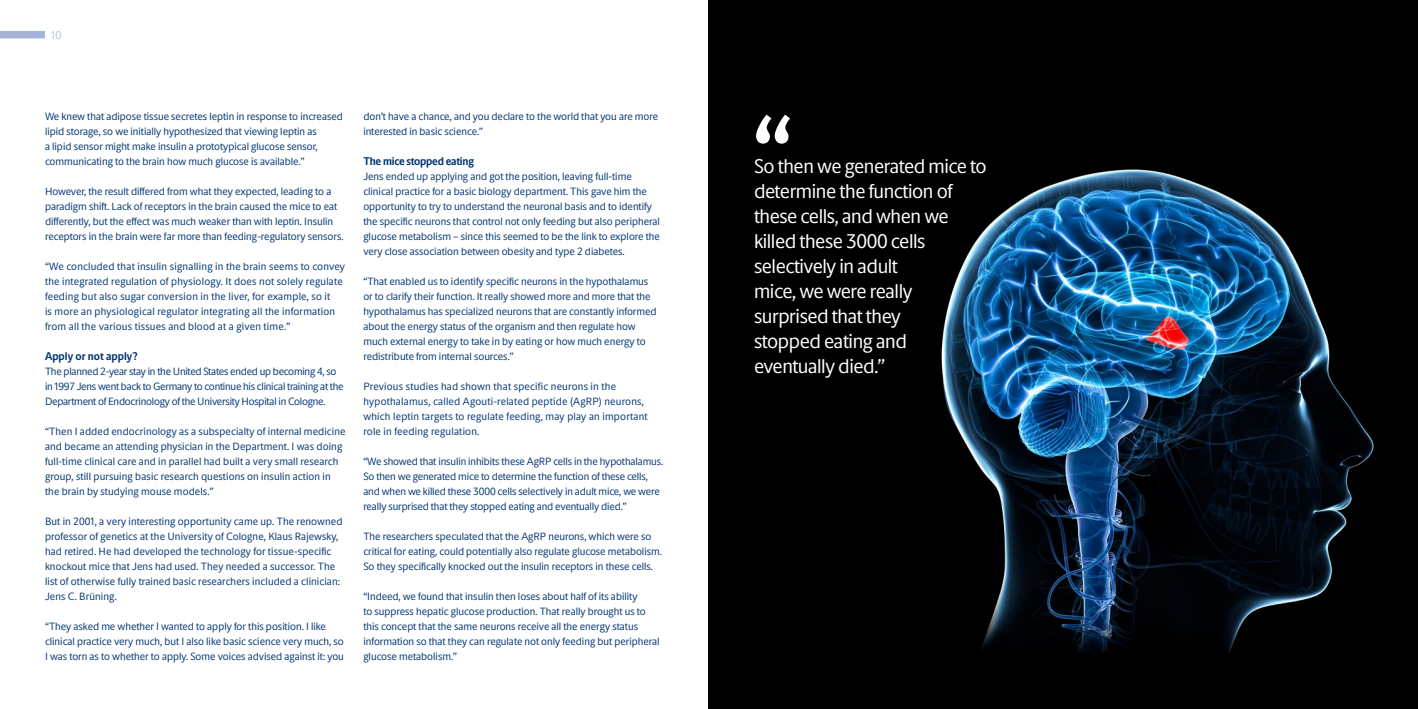
<style>
.page{position:relative;width:1418px;height:709px;background:#fff}
.page>*{position:absolute;margin:0;border:0;box-sizing:border-box;transform-origin:0 0}
.t1{font:700 90px "Novo Apply Sans";color:#fff}
.t2{font:20px/25px "Novo Apply Sans";letter-spacing:-.02em;color:#fff}
.t3{font:700 11.25px "Novo Apply Sans";letter-spacing:-.02em;color:#033572}
.t4{font:700 11.25px "Novo Apply Sans";color:#033572}
.t5{font:200 11.25px "Novo Apply Sans";color:#99add0}
.t6{font:10.62px/15px "Novo Apply Sans";color:#033572}
.t7{font:10.62px/15px "Novo Apply Sans";letter-spacing:.02em;color:#033572}
.t8{font:10.62px/15px "Novo Apply Sans";letter-spacing:-.02em;color:#033572}
</style>
<div class="page">
<div style="left:0;top:31px;width:45px;height:7px;background:#a5b5d7"></div>
<img style="left:709px;top:0;width:708px;height:709px">
<p class="t5" style="left:51px;top:27px;width:12px">10</p>
<p class="t6" style="left:45px;top:108px;width:299px">We knew that adipose tissue secretes leptin in response to increased lipid storage, so we initially hypothesized that viewing leptin as<br>a lipid sensor might make insulin a prototypical glucose sensor, communicating to the brain how much glucose is available.”</p>
<p class="t6" style="left:45px;top:183px;width:300px">However, the result differed from what they expected, leading to a paradigm shift. Lack of receptors in the brain caused the mice to eat differently, but the effect was much weaker than with leptin. Insulin receptors in the brain were far more than feeding-regulatory sensors.</p>
<p class="t7" style="left:45px;top:258px;width:301px">“We concluded that insulin signalling in the brain seems to convey the integrated regulation of physiology. It does not solely regulate feeding but also sugar conversion in the liver, for example, so it<br>is more an physiological regulator integrating all the information from all the various tissues and blood at a given time.”</p>
<p class="t4" style="left:45px;top:348px;width:94px">Apply or not apply?</p>
<p class="t8" style="left:45px;top:363px;width:300px">The planned 2-year stay in the United States ended up becoming 4, so in 1997 Jens went back to Germany to continue his clinical training at the<br>Department of Endocrinology of the University Hospital in Cologne.</p>
<p class="t6" style="left:45px;top:423px;width:302px">“Then I added endocrinology as a subspecialty of internal medicine and became an attending physician in the Department. I was doing full-time clinical care and in parallel had built a very small research group, still pursuing basic research questions on insulin action in the brain by studying mouse models.”</p>
<p class="t6" style="left:45px;top:513px;width:299px">But in 2001, a very interesting opportunity came up. The renowned professor of genetics at the University of Cologne, Klaus Rajewsky, had retired. He had developed the technology for tissue-specific knockout mice that Jens had used. They needed a successor. The list of otherwise fully trained basic researchers included a clinician:<br>Jens C. Brüning.</p>
<p class="t6" style="left:45px;top:618px;width:300px">“They asked me whether I wanted to apply for this position. I like clinical practice very much, but I also like basic science very much, so<br>I was torn as to whether to apply. Some voices advised against it: you</p>
<p class="t6" style="left:363px;top:108px;width:296px">don’t have a chance, and you declare to the world that you are more interested in basic science.”</p>
<p class="t3" style="left:363px;top:153px;width:112px">The mice stopped eating</p>
<p class="t6" style="left:363px;top:168px;width:298px">Jens ended up applying and got the position, leaving full-time clinical practice for a basic biology department. This gave him the opportunity to try to understand the neuronal basis and to identify the specific neurons that control not only feeding but also peripheral glucose metabolism – since this seemed to be the link to explore the very close association between obesity and type 2 diabetes.</p>
<p class="t6" style="left:363px;top:273px;width:295px">“That enabled us to identify specific neurons in the hypothalamus or to clarify their function. It really showed more and more that the hypothalamus has specialized neurons that are constantly informed about the energy status of the organism and then regulate how much external energy to take in by eating or how much energy to redistribute from internal sources.”</p>
<p class="t7" style="left:363px;top:378px;width:286px">Previous studies had shown that specific neurons in the hypothalamus, called Agouti-related peptide (AgRP) neurons, which leptin targets to regulate feeding, may play an important role in feeding regulation.</p>
<p class="t6" style="left:363px;top:453px;width:301px">“We showed that insulin inhibits these AgRP cells in the hypothalamus.<br>So then we generated mice to determine the function of these cells, and when we killed these 3000 cells selectively in adult mice, we were really surprised that they stopped eating and eventually died.”</p>
<p class="t6" style="left:363px;top:528px;width:300px">The researchers speculated that the AgRP neurons, which were so critical for eating, could potentially also regulate glucose metabolism.<br>So they specifically knocked out the insulin receptors in these cells.</p>
<p class="t6" style="left:363px;top:588px;width:298px">“Indeed, we found that insulin then loses about half of its ability<br>to suppress hepatic glucose production. That really brought us to this concept that the same neurons receive all the energy status information so that they can regulate not only feeding but peripheral glucose metabolism.”</p>
<h1 class="t1" style="left:754px;top:83px;width:39px">“</h1>
<h2 class="t2" style="left:754px;top:153px;width:234px">So then we generated mice to determine the function of these cells, and when we killed these 3000 cells selectively in adult<br>mice, we were really surprised that they<br>stopped eating and eventually died.”</h2>
</div>
